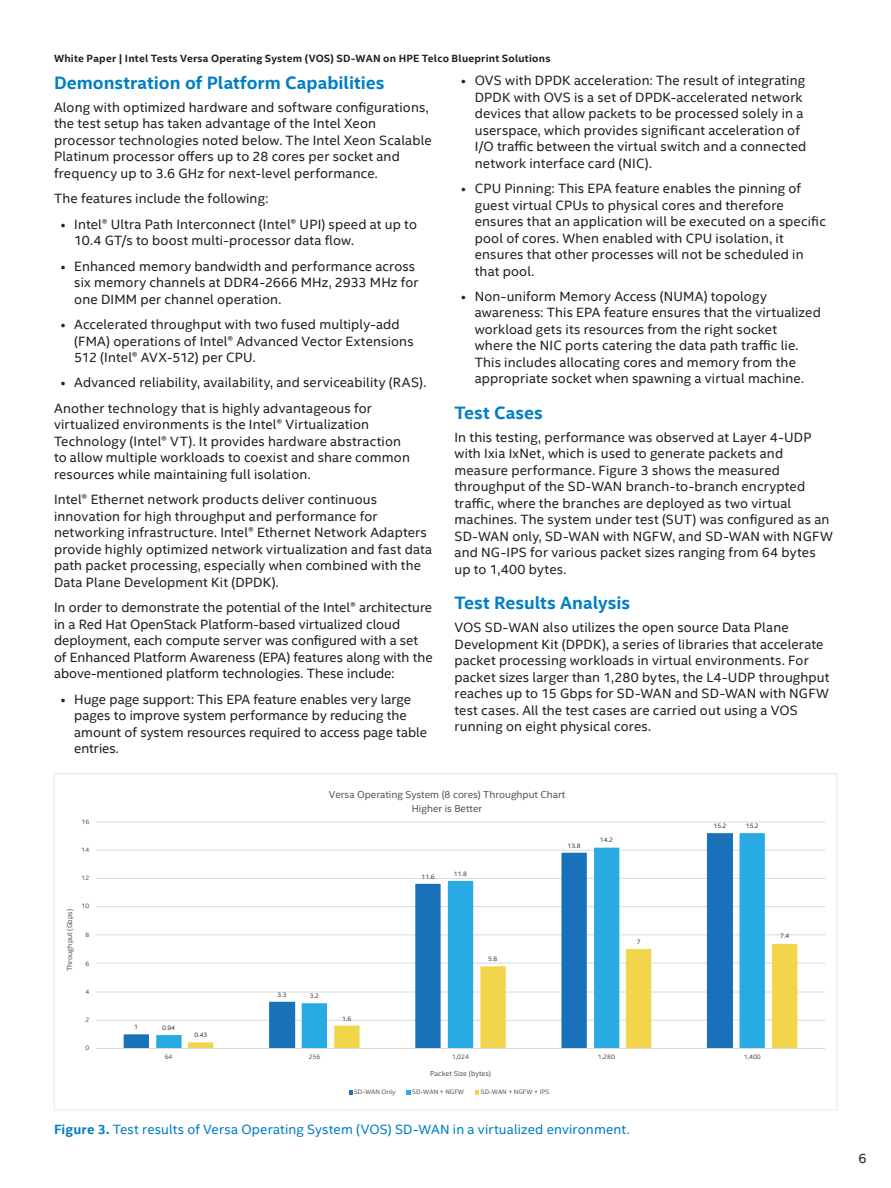
<style>
.page{position:relative;width:891px;height:1188px;background:#fff}
.page>*{position:absolute;margin:0;border:0;box-sizing:border-box;transform-origin:0 0}
.CopyHeaderBlue{font:700 18px "Intel Clear";color:#007ec5}
.MainCopy___Caption{font:13.5px/16.5px "Intel Clear";letter-spacing:.01em;color:#231f20}
.MainCopy___Caption-2{font:13.5px "Intel Clear";letter-spacing:.01em;color:#007ec5}
.Document_Header{font:700 10.5px "Intel Clear";letter-spacing:.02em;color:#231f20}
.t1{font:10.2px/14.4px "Intel Clear";color:#595959;text-align:center}
.t2{font:7.2px "Intel Clear";color:#595959}
.t3{font:6.45px "Intel Clear";color:#595959}
.t4{font:6.45px "Intel Clear";color:#404040}
.s1{font-weight:700}
</style>
<div class="page">
<hr style="left:96px;top:1020px;width:729px;height:1px;background:#dad9d8">
<hr style="left:96px;top:992px;width:729px;height:1px;background:#dad9d8">
<hr style="left:96px;top:963px;width:729px;height:1px;background:#dad9d8">
<hr style="left:96px;top:935px;width:729px;height:1px;background:#dad9d8">
<hr style="left:96px;top:906px;width:729px;height:1px;background:#dad9d8">
<hr style="left:96px;top:878px;width:729px;height:1px;background:#dad9d8">
<hr style="left:96px;top:850px;width:729px;height:1px;background:#dad9d8">
<hr style="left:96px;top:822px;width:729px;height:1px;background:#dad9d8">
<svg style="left:124px;top:849px;width:32px;height:199px"></svg>
<svg style="left:156px;top:833px;width:609px;height:215px"></svg>
<svg style="left:188px;top:944px;width:609px;height:104px"></svg>
<hr style="left:96px;top:1048px;width:729px;height:1px;background:#dad9d8">
<svg style="left:349px;top:1090px;width:3px;height:4px"></svg>
<svg style="left:407px;top:1090px;width:4px;height:4px"></svg>
<svg style="left:475px;top:1090px;width:4px;height:4px"></svg>
<p class="Document_Header" style="left:54px;top:51px;width:498px">White Paper | Intel Tests Versa Operating System (VOS) SD-WAN on HPE Telco Blueprint Solutions</p>
<p class="CopyHeaderBlue" style="left:54px;top:70px;width:332px">Demonstration of Platform Capabilities</p>
<p class="MainCopy___Caption" style="left:54px;top:98px;width:379px">Along with optimized hardware and software configurations, the test setup has taken advantage of the Intel Xeon processor technologies noted below. The Intel Xeon Scalable Platinum processor offers up to 28 cores per socket and frequency up to 3.6 GHz for next-level performance.</p>
<p class="MainCopy___Caption" style="left:54px;top:190px;width:216px">The features include the following:</p>
<p class="MainCopy___Caption" style="left:74px;top:215px;width:344px;text-indent:-14px">• Intel® Ultra Path Interconnect (Intel® UPI) speed at up to<br>10.4 GT/s to boost multi-processor data flow.</p>
<p class="MainCopy___Caption" style="left:74px;top:257px;width:346px;text-indent:-14px">• Enhanced memory bandwidth and performance across six memory channels at DDR4-2666 MHz, 2933 MHz for one DIMM per channel operation.</p>
<p class="MainCopy___Caption" style="left:74px;top:316px;width:341px;text-indent:-14px">• Accelerated throughput with two fused multiply-add (FMA) operations of Intel® Advanced Vector Extensions<br>512 (Intel® AVX-512) per CPU.</p>
<p class="MainCopy___Caption" style="left:61px;top:374px;width:367px">• Advanced reliability, availability, and serviceability (RAS).</p>
<p class="MainCopy___Caption" style="left:54px;top:399px;width:358px">Another technology that is highly advantageous for virtualized environments is the Intel® Virtualization Technology (Intel® VT). It provides hardware abstraction to allow multiple workloads to coexist and share common resources while maintaining full isolation.</p>
<p class="MainCopy___Caption" style="left:54px;top:491px;width:380px">Intel® Ethernet network products deliver continuous innovation for high throughput and performance for networking infrastructure. Intel® Ethernet Network Adapters provide highly optimized network virtualization and fast data path packet processing, especially when combined with the Data Plane Development Kit (DPDK).</p>
<p class="MainCopy___Caption" style="left:54px;top:599px;width:380px">In order to demonstrate the potential of the Intel® architecture in a Red Hat OpenStack Platform-based virtualized cloud deployment, each compute server was configured with a set of Enhanced Platform Awareness (EPA) features along with the above-mentioned platform technologies. These include:</p>
<p class="MainCopy___Caption" style="left:74px;top:690px;width:354px;text-indent:-14px">• Huge page support: This EPA feature enables very large pages to improve system performance by reducing the amount of system resources required to access page table entries.</p>
<p class="MainCopy___Caption" style="left:475px;top:72px;width:333px;text-indent:-14px">• OVS with DPDK acceleration: The result of integrating DPDK with OVS is a set of DPDK-accelerated network devices that allow packets to be processed solely in a userspace, which provides significant acceleration of I/O traffic between the virtual switch and a connected network interface card (NIC).</p>
<p class="MainCopy___Caption" style="left:475px;top:180px;width:353px;text-indent:-14px">• CPU Pinning: This EPA feature enables the pinning of guest virtual CPUs to physical cores and therefore ensures that an application will be executed on a specific pool of cores. When enabled with CPU isolation, it ensures that other processes will not be scheduled in that pool.</p>
<p class="MainCopy___Caption" style="left:475px;top:288px;width:348px;text-indent:-14px">• Non-uniform Memory Access (NUMA) topology awareness: This EPA feature ensures that the virtualized workload gets its resources from the right socket<br>where the NIC ports catering the data path traffic lie.<br>This includes allocating cores and memory from the appropriate socket when spawning a virtual machine.</p>
<p class="CopyHeaderBlue" style="left:454px;top:400px;width:90px">Test Cases</p>
<p class="MainCopy___Caption" style="left:454px;top:429px;width:380px">In this testing, performance was observed at Layer 4-UDP with Ixia IxNet, which is used to generate packets and measure performance. Figure 3 shows the measured throughput of the SD-WAN branch-to-branch encrypted traffic, where the branches are deployed as two virtual machines. The system under test (SUT) was configured as an SD-WAN only, SD-WAN with NGFW, and SD-WAN with NGFW and NG-IPS for various packet sizes ranging from 64 bytes up to 1,400 bytes.</p>
<p class="CopyHeaderBlue" style="left:454px;top:590px;width:177px">Test Results Analysis</p>
<p class="MainCopy___Caption" style="left:454px;top:619px;width:377px">VOS SD-WAN also utilizes the open source Data Plane Development Kit (DPDK), a series of libraries that accelerate packet processing workloads in virtual environments. For packet sizes larger than 1,280 bytes, the L4-UDP throughput reaches up to 15 Gbps for SD-WAN and SD-WAN with NGFW test cases. All the test cases are carried out using a VOS running on eight physical cores.</p>
<p class="t3" style="left:82px;top:817px;width:9px">16</p>
<p class="t3" style="left:82px;top:845px;width:9px">14</p>
<p class="t3" style="left:82px;top:874px;width:9px">12</p>
<p class="t2" style="left:65px;top:971px;width:64px;rotate:-90deg">Throughput (Gbps)</p>
<p class="t3" style="left:82px;top:902px;width:9px">10</p>
<p class="t3" style="left:85px;top:931px;width:5px">8</p>
<p class="t3" style="left:85px;top:959px;width:5px">6</p>
<p class="t3" style="left:85px;top:987px;width:5px">4</p>
<p class="t3" style="left:85px;top:1015px;width:5px">2</p>
<p class="t3" style="left:85px;top:1044px;width:5px">0</p>
<p class="t4" style="left:134px;top:1023px;width:5px">1</p>
<p class="t4" style="left:162px;top:1023px;width:15px">0.94</p>
<p class="t4" style="left:194px;top:1031px;width:15px">0.43</p>
<p class="t1" style="left:329px;top:787px;width:238px">Versa Operating System (8 cores) Throughput Chart<br>Higher is Better</p>
<p class="t4" style="left:422px;top:872px;width:15px">11.6</p>
<p class="t4" style="left:454px;top:869px;width:15px">11.8</p>
<p class="t4" style="left:568px;top:841px;width:15px">13.8</p>
<p class="t4" style="left:600px;top:835px;width:15px">14.2</p>
<p class="t4" style="left:278px;top:990px;width:11px">3.3</p>
<p class="t4" style="left:310px;top:991px;width:11px">3.2</p>
<p class="t4" style="left:342px;top:1014px;width:11px">1.6</p>
<p class="t4" style="left:488px;top:955px;width:11px">5.8</p>
<p class="t4" style="left:637px;top:937px;width:5px">7</p>
<p class="t4" style="left:714px;top:821px;width:15px">15.2</p>
<p class="t4" style="left:746px;top:821px;width:15px">15.2</p>
<p class="t3" style="left:165px;top:1052px;width:9px">64</p>
<p class="t3" style="left:309px;top:1052px;width:13px">256</p>
<p class="t3" style="left:452px;top:1052px;width:18px">1,024</p>
<p class="t3" style="left:598px;top:1052px;width:18px">1,280</p>
<p class="t3" style="left:744px;top:1052px;width:18px">1,400</p>
<p class="t2" style="left:430px;top:1068px;width:62px">Packet Size (bytes)</p>
<p class="t3" style="left:354px;top:1088px;width:43px">SD-WAN Only</p>
<p class="t3" style="left:412px;top:1088px;width:53px">SD-WAN + NGFW</p>
<p class="t3" style="left:481px;top:1088px;width:70px">SD-WAN + NGFW + IPS</p>
<p class="MainCopy___Caption-2" style="left:54px;top:1120px;width:577px"><span class="s1">Figure 3.</span> Test results of Versa Operating System (VOS) SD-WAN in a virtualized environment.</p>
<p class="t4" style="left:780px;top:931px;width:11px">7.4</p>
<p class="MainCopy___Caption" style="left:858px;top:1150px;width:10px">6</p>
</div>
